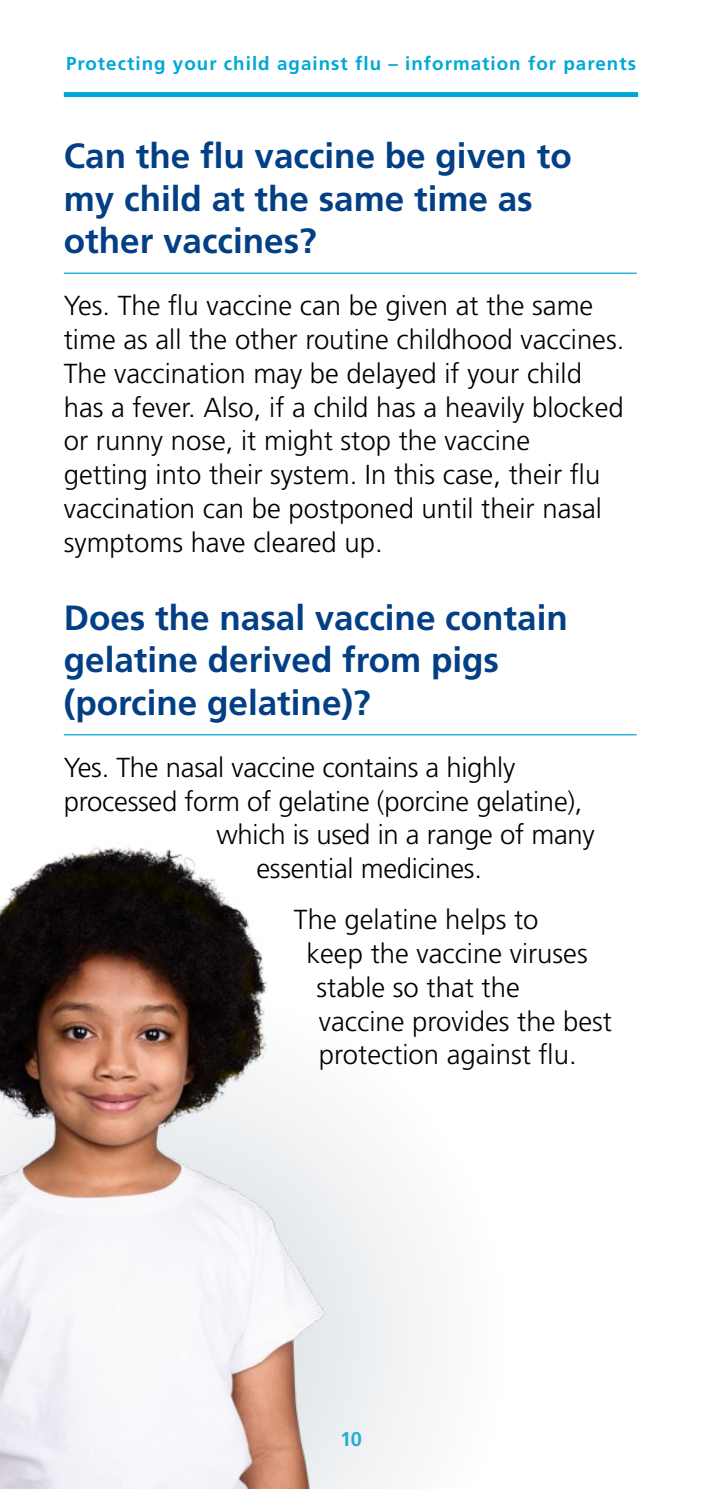
<style>
.page{position:relative;width:702px;height:1489px;background:#fff}
.page>*{position:absolute;margin:0;border:0;box-sizing:border-box;transform-origin:0 0}
.Header_01{font:700 35px/42.5px "Frutiger";color:#033f85}
.t1{font:300 27.5px/33.8px "Frutiger";color:#000}
.t2{font:700 20px "Frutiger";color:#00a8d7}
.t3{font:700 18.75px "Frutiger";letter-spacing:.055em;color:#00a8d7}
</style>
<div class="page">
<div style="left:64px;top:92px;width:574px;height:5px;background:#00a8d7"></div>
<div style="left:376px;top:1177px;width:52px;height:311px;background:#f3f4f6"></div>
<hr style="left:64px;top:272px;width:572px;height:2px;background:#00a8d7">
<hr style="left:64px;top:734px;width:572px;height:1px;background:#00a8d7">
<img style="left:0;top:846px;width:376px;height:642px">
<p class="t3" style="left:66px;top:52px;width:571px">Protecting your child against flu – information for parents</p>
<p class="Header_01" style="left:64px;top:135px;width:509px">Can the flu vaccine be given to my child at the same time as other vaccines?</p>
<p class="t1" style="left:64px;top:289px;width:562px">Yes. The flu vaccine can be given at the same time as all the other routine childhood vaccines.<br>The vaccination may be delayed if your child has a fever. Also, if a child has a heavily blocked or runny nose, it might stop the vaccine<br>getting into their system. In this case, their flu vaccination can be postponed until their nasal symptoms have cleared up.</p>
<p class="Header_01" style="left:64px;top:596px;width:505px">Does the nasal vaccine contain gelatine derived from pigs (porcine gelatine)?</p>
<p class="t1" style="left:64px;top:750px;width:453px">Yes. The nasal vaccine contains a highly</p>
<p class="t1" style="left:64px;top:784px;width:520px">processed form of gelatine (porcine gelatine),</p>
<p class="t1" style="left:216px;top:818px;width:380px">which is used in a range of many</p>
<p class="t1" style="left:256px;top:852px;width:227px">essential medicines.</p>
<p class="t1" style="left:294px;top:903px;width:246px">The gelatine helps to</p>
<p class="t1" style="left:306px;top:937px;width:283px">keep the vaccine viruses</p>
<p class="t1" style="left:316px;top:970px;width:205px">stable so that the</p>
<p class="t1" style="left:319px;top:1004px;width:294px">vaccine provides the best</p>
<p class="t1" style="left:319px;top:1038px;width:259px">protection against flu.</p>
<p class="t2" style="left:340px;top:1426px;width:23px">10</p>
</div>
